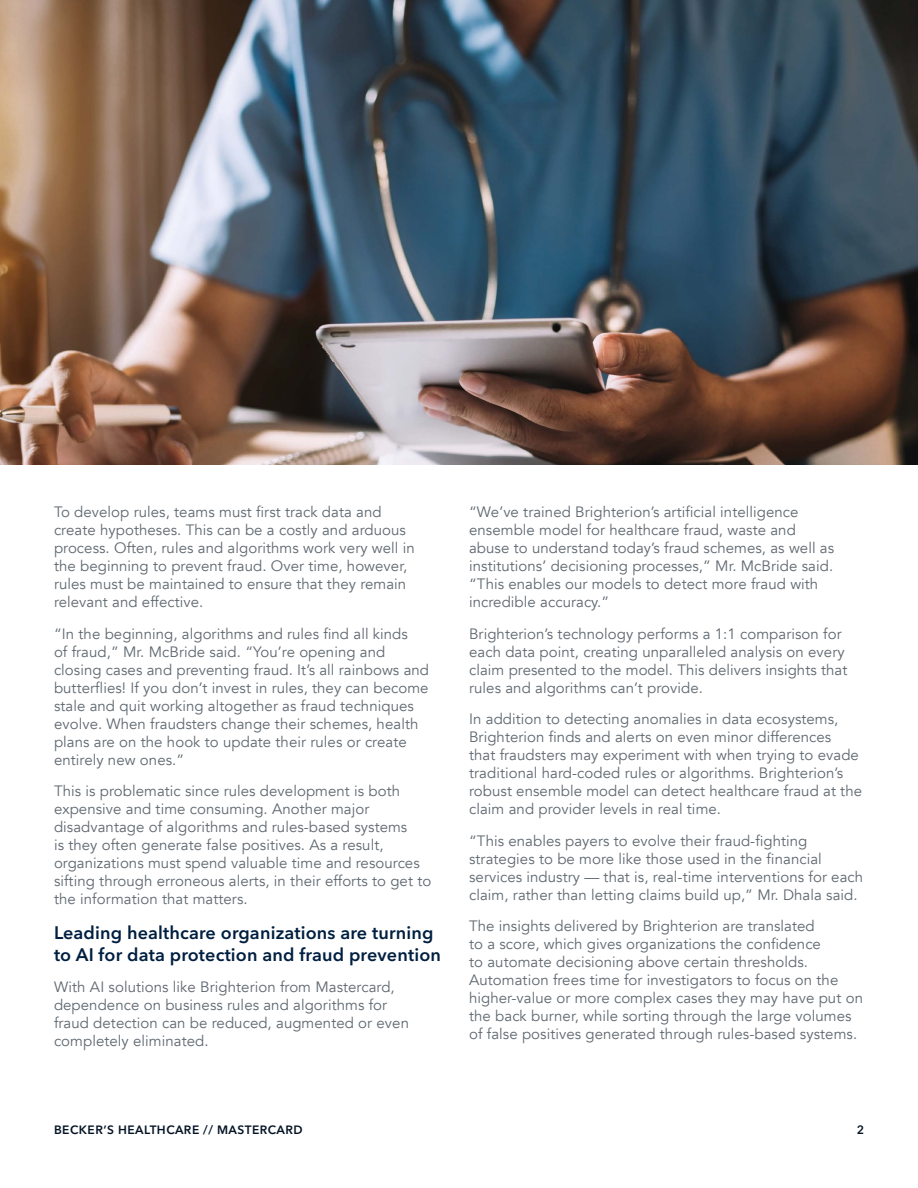
<style>
.page{position:relative;width:918px;height:1188px;background:#fff}
.page>*{position:absolute;margin:0;border:0;box-sizing:border-box;transform-origin:0 0}
.t1{font:600 18px/21.6px "Avenir Next LT Pro";letter-spacing:.01em;color:#001f40}
.t2{font:15px/18px "Avenir";letter-spacing:.005em;color:#5f6870}
.t3{font:600 12px "Avenir Next LT Pro";letter-spacing:.04em;color:#041324}
</style>
<div class="page">
<img style="left:0;top:0;width:918px;height:465px">
<p class="t2" style="left:54px;top:503px;width:362px">To develop rules, teams must first track data and create hypotheses. This can be a costly and arduous process. Often, rules and algorithms work very well in the beginning to prevent fraud. Over time, however, rules must be maintained to ensure that they remain relevant and effective.</p>
<p class="t2" style="left:54px;top:625px;width:377px">“In the beginning, algorithms and rules find all kinds<br>of fraud,” Mr. McBride said. “You’re opening and closing cases and preventing fraud. It’s all rainbows and butterflies! If you don’t invest in rules, they can become stale and quit working altogether as fraud techniques evolve. When fraudsters change their schemes, health plans are on the hook to update their rules or create entirely new ones.”</p>
<p class="t2" style="left:54px;top:782px;width:379px">This is problematic since rules development is both expensive and time consuming. Another major disadvantage of algorithms and rules-based systems<br>is they often generate false positives. As a result, organizations must spend valuable time and resources sifting through erroneous alerts, in their efforts to get to the information that matters.</p>
<p class="t1" style="left:54px;top:922px;width:389px">Leading healthcare organizations are turning to AI for data protection and fraud prevention</p>
<p class="t2" style="left:54px;top:979px;width:357px">With AI solutions like Brighterion from Mastercard, dependence on business rules and algorithms for fraud detection can be reduced, augmented or even completely eliminated.</p>
<p class="t2" style="left:469px;top:503px;width:367px">“We’ve trained Brighterion’s artificial intelligence ensemble model for healthcare fraud, waste and abuse to understand today’s fraud schemes, as well as institutions’ decisioning processes,” Mr. McBride said. “This enables our models to detect more fraud with incredible accuracy.”</p>
<p class="t2" style="left:469px;top:625px;width:380px">Brighterion’s technology performs a 1:1 comparison for each data point, creating unparalleled analysis on every claim presented to the model. This delivers insights that rules and algorithms can’t provide.</p>
<p class="t2" style="left:469px;top:710px;width:395px">In addition to detecting anomalies in data ecosystems, Brighterion finds and alerts on even minor differences<br>that fraudsters may experiment with when trying to evade traditional hard-coded rules or algorithms. Brighterion’s robust ensemble model can detect healthcare fraud at the claim and provider levels in real time.</p>
<p class="t2" style="left:469px;top:832px;width:396px">“This enables payers to evolve their fraud-fighting strategies to be more like those used in the financial services industry — that is, real-time interventions for each claim, rather than letting claims build up,” Mr. Dhala said.</p>
<p class="t2" style="left:469px;top:917px;width:395px">The insights delivered by Brighterion are translated<br>to a score, which gives organizations the confidence<br>to automate decisioning above certain thresholds.<br>Automation frees time for investigators to focus on the higher-value or more complex cases they may have put on the back burner, while sorting through the large volumes of false positives generated through rules-based systems.</p>
<p class="t3" style="left:54px;top:1123px;width:250px">BECKER’S HEALTHCARE // MASTERCARD</p>
<p class="t3" style="left:857px;top:1123px;width:9px">2</p>
</div>
